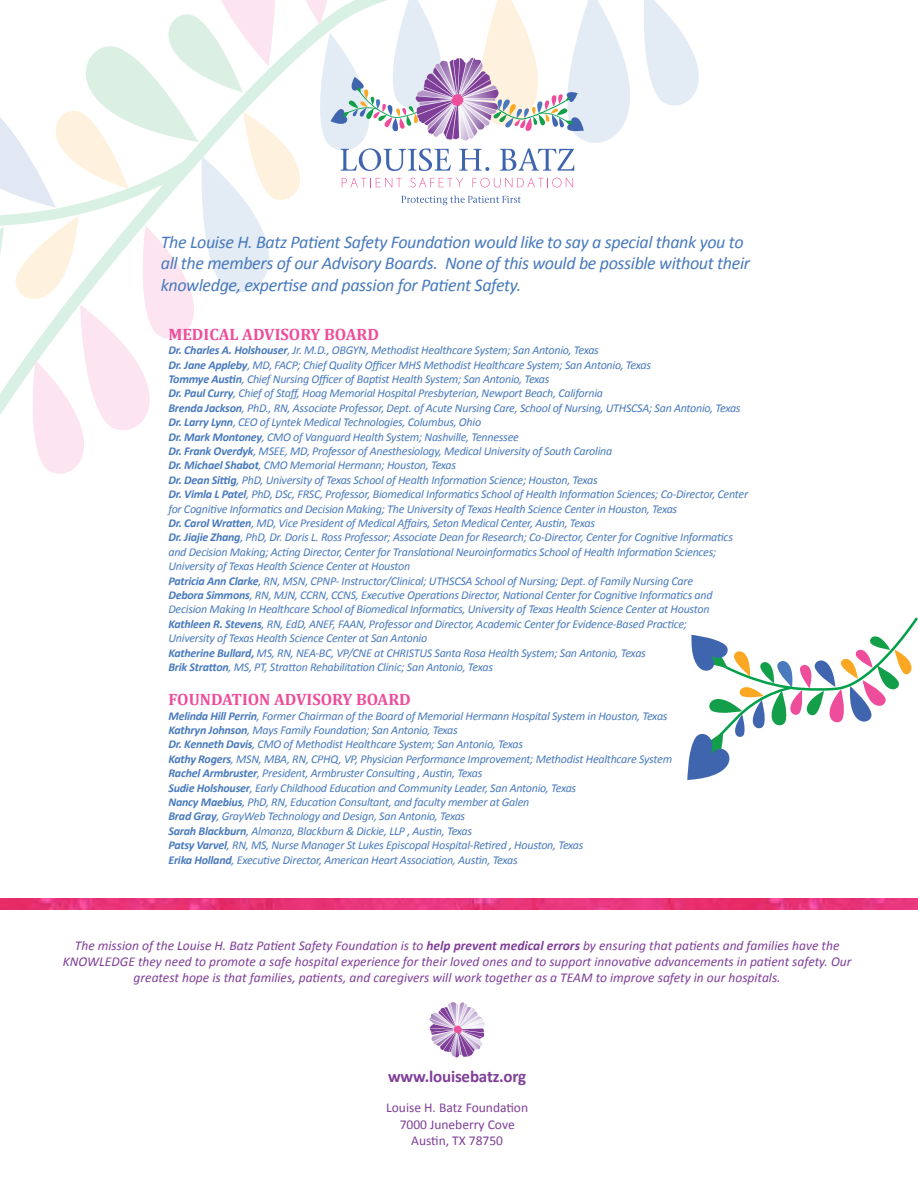
<style>
.page{position:relative;width:918px;height:1188px;background:#fff}
.page>*{position:absolute;margin:0;border:0;box-sizing:border-box;transform-origin:0 0}
.t1{font:italic 18px/21.6px "Calibri";letter-spacing:-.02em;color:#487abd}
.t2{font:700 16.95px "Calibri";letter-spacing:-.01em;color:#7f3f98}
.t3{font:700 16.5px "Cambria";color:#ee4d9b}
.t4{font:italic 13.5px/16.2px "Calibri";color:#7f3f98;text-align:center}
.t5{font:13.5px/16.2px "Calibri";color:#7f3f98;text-align:center}
.t6{font:italic 12px/14.4px "Calibri";letter-spacing:-.02em;color:#487abd}
.s1{font-weight:700}
</style>
<div class="page">
<svg style="left:0;top:0;width:699px;height:474px"></svg>
<svg style="left:687px;top:617px;width:231px;height:164px"></svg>
<svg style="left:429px;top:1002px;width:56px;height:56px"></svg>
<img style="left:0;top:898px;width:918px;height:12px">
<p class="t1" style="left:161px;top:230px;width:591px">The Louise H. Batz Patient Safety Foundation would like to say a special thank you to all the members of our Advisory Boards. None of this would be possible without their knowledge, expertise and passion for Patient Safety.</p>
<p class="t3" style="left:168px;top:323px;width:212px">MEDICAL ADVISORY BOARD</p>
<p class="t6" style="left:168px;top:343px;width:581px"><span class="s1">Dr. Charles A. Holshouser</span>, Jr. M.D., OBGYN, Methodist Healthcare System; San Antonio, Texas<br><span class="s1">Dr. Jane Appleby</span>, MD, FACP; Chief Quality Officer MHS Methodist Healthcare System; San Antonio, Texas<br><span class="s1">Tommye Austin</span>, Chief Nursing Officer of Baptist Health System; San Antonio, Texas<br><span class="s1">Dr. Paul Curry</span>, Chief of Staff, Hoag Memorial Hospital Presbyterian, Newport Beach, California<br><span class="s1">Brenda Jackson</span>, PhD., RN, Associate Professor, Dept. of Acute Nursing Care, School of Nursing, UTHSCSA; San Antonio, Texas <span class="s1">Dr. Larry Lynn</span>, CEO of Lyntek Medical Technologies, Columbus, Ohio<br><span class="s1">Dr. Mark Montoney</span>, CMO of Vanguard Health System; Nashville, Tennessee<br><span class="s1">Dr. Frank Overdyk</span>, MSEE, MD, Professor of Anesthesiology, Medical University of South Carolina<br><span class="s1">Dr. Michael Shabot</span>, CMO Memorial Hermann; Houston, Texas<br><span class="s1">Dr. Dean Sittig</span>, PhD, University of Texas School of Health Information Science; Houston, Texas<br><span class="s1">Dr. Vimla L Patel</span>, PhD, DSc, FRSC, Professor, Biomedical Informatics School of Health Information Sciences; Co-Director, Center for Cognitive Informatics and Decision Making; The University of Texas Health Science Center in Houston, Texas<br><span class="s1">Dr. Carol Wratten</span>, MD, Vice President of Medical Affairs, Seton Medical Center, Austin, Texas<br><span class="s1">Dr. Jiajie Zhang</span>, PhD, Dr. Doris L. Ross Professor; Associate Dean for Research; Co-Director, Center for Cognitive Informatics and Decision Making; Acting Director, Center for Translational Neuroinformatics School of Health Information Sciences; University of Texas Health Science Center at Houston<br><span class="s1">Patricia Ann Clarke</span>, RN, MSN, CPNP- Instructor/Clinical; UTHSCSA School of Nursing; Dept. of Family Nursing Care<br><span class="s1">Debora Simmons</span>, RN, MJN, CCRN, CCNS, Executive Operations Director, National Center for Cognitive Informatics and Decision Making In Healthcare School of Biomedical Informatics, University of Texas Health Science Center at Houston <span class="s1">Kathleen R. Stevens</span>, RN, EdD, ANEF, FAAN, Professor and Director, Academic Center for Evidence-Based Practice;<br>University of Texas Health Science Center at San Antonio<br><span class="s1">Katherine Bullard,</span> MS, RN, NEA-BC, VP/CNE at CHRISTUS Santa Rosa Health System; San Antonio, Texas<br><span class="s1">Brik Stratton</span>, MS, PT, Stratton Rehabilitation Clinic; San Antonio, Texas</p>
<p class="t3" style="left:168px;top:688px;width:244px">FOUNDATION ADVISORY BOARD</p>
<p class="t6" style="left:168px;top:708px;width:505px"><span class="s1">Melinda Hill Perrin</span>, Former Chairman of the Board of Memorial Hermann Hospital System in Houston, Texas <span class="s1">Kathryn Johnson</span>, Mays Family Foundation; San Antonio, Texas<br><span class="s1">Dr. Kenneth Davis</span>, CMO of Methodist Healthcare System; San Antonio, Texas<br><span class="s1">Kathy Rogers</span>, MSN, MBA, RN, CPHQ, VP, Physician Performance Improvement; Methodist Healthcare System <span class="s1">Rachel Armbruster</span>, President, Armbruster Consulting , Austin, Texas<br><span class="s1">Sudie Holshouser</span>, Early Childhood Education and Community Leader, San Antonio, Texas<br><span class="s1">Nancy Maebius</span>, PhD, RN, Education Consultant, and faculty member at Galen<br><span class="s1">Brad Gray</span>, GrayWeb Technology and Design, San Antonio, Texas<br><span class="s1">Sarah Blackburn</span>, Almanza, Blackburn &amp; Dickie, LLP , Austin, Texas<br><span class="s1">Patsy Varvel</span>, RN, MS, Nurse Manager St Lukes Episcopal Hospital-Retired , Houston, Texas<br><span class="s1">Erika Holland</span>, Executive Director, American Heart Association, Austin, Texas</p>
<p class="t4" style="left:63px;top:937px;width:790px">The mission of the Louise H. Batz Patient Safety Foundation is to <span class="s1">help prevent medical errors</span> by ensuring that patients and families have the<br>KNOWLEDGE they need to promote a safe hospital experience for their loved ones and to support innovative advancements in patient safety. Our greatest hope is that families, patients, and caregivers will work together as a TEAM to improve safety in our hospitals.</p>
<p class="t2" style="left:388px;top:1066px;width:140px">www.louisebatz.org</p>
<p class="t5" style="left:386px;top:1100px;width:143px">Louise H. Batz Foundation<br>7000 Juneberry Cove<br>Austin, TX 78750</p>
</div>
